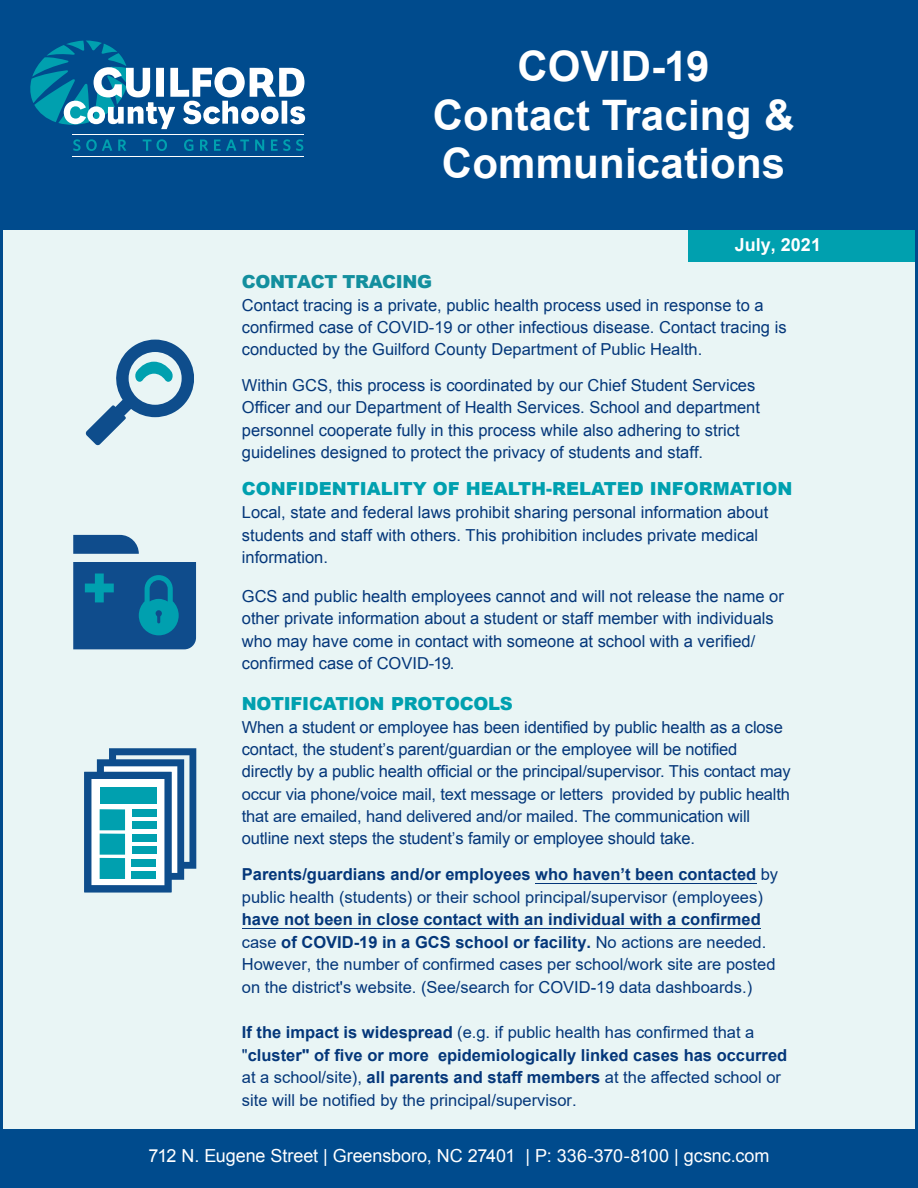
<style>
.page{position:relative;width:918px;height:1188px;background:#fff}
.page>*{position:absolute;margin:0;border:0;box-sizing:border-box;transform-origin:0 0}
.t1{font:700 42px/48px "Arial";letter-spacing:.005em;color:#fff;text-align:center}
.Main_Paragraph_2{font:900 18px "Arial";color:#00a0af}
.Reverse_Paragraph{font:18px "Arial";letter-spacing:-.005em;color:#fff}
.Main_Paragraph_2-2{font:900 18px "Arial";letter-spacing:-.025em;color:#138f9e}
.t2{font:700 18px "Arial";color:#fff}
.Main_Paragraph_2-3{font:16.5px/22.4px "Arial";color:#04377a}
.s1{font-style:inherit}
.s2{font-weight:700}
</style>
<div class="page">
<div style="left:0;top:230px;width:918px;height:900px;background:#e9f5f5"></div>
<div style="left:0;top:0;width:918px;height:230px;background:#004b8d"></div>
<div style="left:0;top:1130px;width:918px;height:58px;background:#004b8d"></div>
<svg style="left:73px;top:139px;width:39px;height:12px"></svg>
<svg style="left:118px;top:140px;width:8px;height:11px"></svg>
<svg style="left:143px;top:139px;width:24px;height:12px"></svg>
<svg style="left:184px;top:139px;width:9px;height:12px"></svg>
<svg style="left:200px;top:140px;width:8px;height:11px"></svg>
<svg style="left:214px;top:140px;width:35px;height:11px"></svg>
<svg style="left:255px;top:140px;width:9px;height:11px"></svg>
<svg style="left:271px;top:139px;width:32px;height:12px"></svg>
<svg style="left:30px;top:40px;width:275px;height:89px"></svg>
<hr style="left:72px;top:134px;width:232px;height:1px;background:#fff">
<hr style="left:72px;top:156px;width:232px;height:1px;background:#fff">
<svg style="left:86px;top:340px;width:108px;height:105px;background:#9dbed2"></svg>
<svg style="left:73px;top:535px;width:66px;height:19px"></svg>
<svg style="left:73px;top:562px;width:123px;height:87px;background:#0d5b92"></svg>
<svg style="left:84px;top:748px;width:112px;height:144px"></svg>
<hr style="left:548px;top:883px;width:208px;height:1px;background:#04377a">
<svg style="left:536px;top:883px;width:12px;height:1px"></svg>
<hr style="left:242px;top:928px;width:518px;height:1px;background:#04377a">
<p class="t1" style="left:433px;top:43px;width:363px">COVID-19<br>Contact Tracing &amp;<br><span class="s1">Communications</span></p>
<p class="t2" style="left:735px;top:232px;width:88px">July, 2021</p>
<p class="Main_Paragraph_2-2" style="left:242px;top:268px;width:192px">CONTACT TRACING</p>
<p class="Main_Paragraph_2-3" style="left:242px;top:294px;width:546px">Contact tracing is a private, public health process used in response to a confirmed case of COVID-19 or other infectious disease. Contact tracing is conducted by the Guilford County Department of Public Health.</p>
<p class="Main_Paragraph_2-3" style="left:242px;top:374px;width:520px">Within GCS, this process is coordinated by our Chief Student Services Officer and our Department of Health Services. School and department personnel cooperate fully in this process while also adhering to strict guidelines designed to protect the privacy of students and staff.</p>
<p class="Main_Paragraph_2" style="left:242px;top:476px;width:552px">CONFIDENTIALITY OF HEALTH-RELATED INFORMATION</p>
<p class="Main_Paragraph_2-3" style="left:242px;top:501px;width:528px">Local, state and federal laws prohibit sharing personal information about students and staff with others. This prohibition includes private medical information.</p>
<p class="Main_Paragraph_2-3" style="left:242px;top:585px;width:544px">GCS and public health employees cannot and will not release the name or other private information about a student or staff member with individuals who may have come in contact with someone at school with a verified/ confirmed case of COVID-19.</p>
<p class="Main_Paragraph_2" style="left:242px;top:690px;width:272px">NOTIFICATION PROTOCOLS</p>
<p class="Main_Paragraph_2-3" style="left:242px;top:716px;width:551px">When a student or employee has been identified by public health as a close contact, the student’s parent/guardian or the employee will be notified directly by a public health official or the principal/supervisor. This contact may occur via phone/voice mail, text message or letters provided by public health that are emailed, hand delivered and/or mailed. The communication will outline next steps the student’s family or employee should take.</p>
<p class="Main_Paragraph_2-3" style="left:242px;top:863px;width:538px"><span class="s2">Parents/guardians and/or employees who haven’t been contacted</span> by public health (students) or their school principal/supervisor (employees) <span class="s2">have not been in close contact with an individual with a confirmed </span>case <span class="s2">of COVID-19 in a GCS school or facility.</span> No actions are needed.<br>However, the number of confirmed cases per school/work site are posted on the district's website. (See/search for COVID-19 data dashboards.)</p>
<p class="Main_Paragraph_2-3" style="left:242px;top:1021px;width:547px"><span class="s2">If the impact is widespread</span> (e.g. if public health has confirmed that a "<span class="s2">cluster" of five or more epidemiologically linked cases has occurred </span>at a school/site), <span class="s2">all parents and staff members</span> at the affected school or site will be notified by the principal/supervisor.</p>
<p class="Reverse_Paragraph" style="left:148px;top:1144px;width:623px">712 N. Eugene Street | Greensboro, NC 27401 | P: 336-370-8100 | gcsnc.com</p>
</div>
